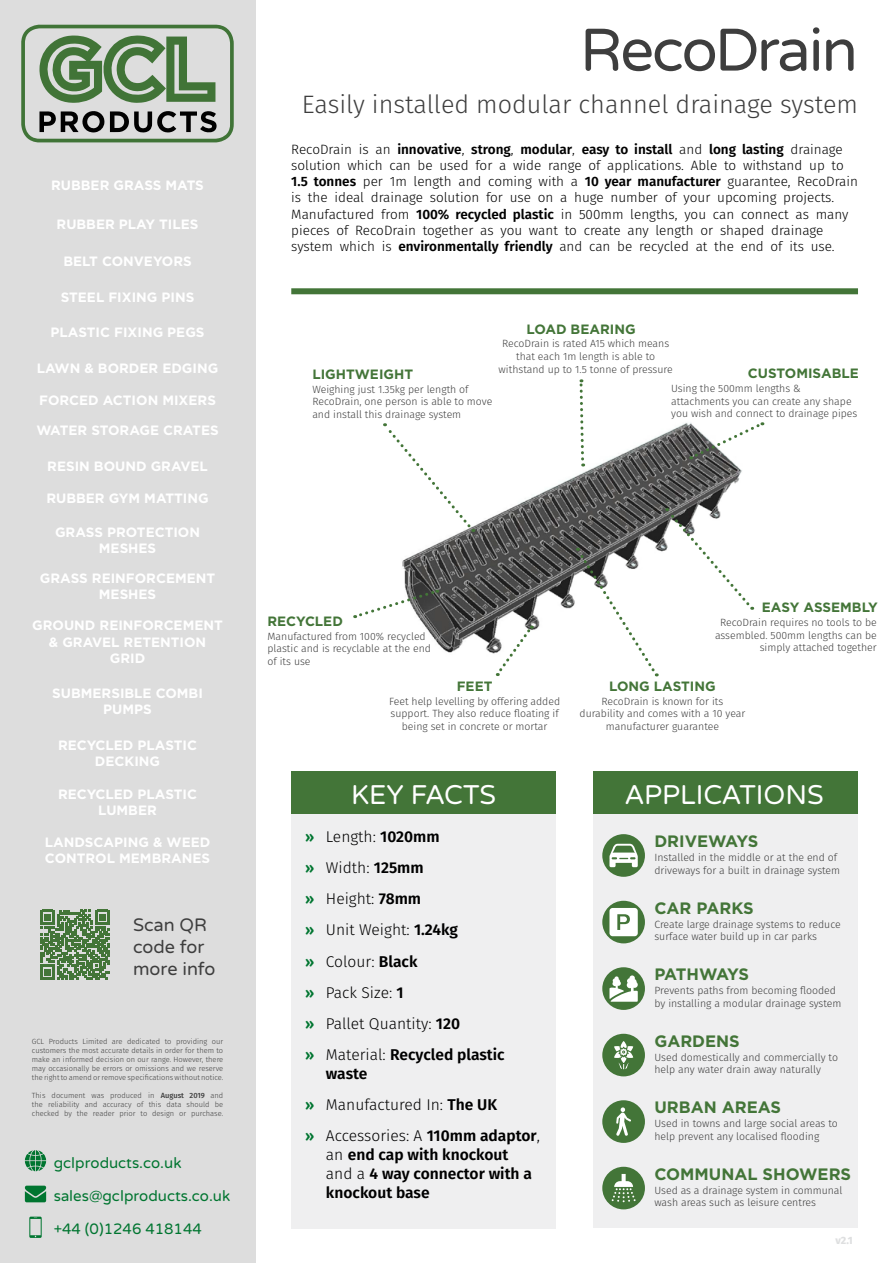
<style>
.page{position:relative;width:893px;height:1263px;background:#fff}
.page>*{position:absolute;margin:0;border:0;box-sizing:border-box;transform-origin:0 0}
.t1{font:60px "Varela Round";letter-spacing:-.04em;color:#3e3e3e}
.t2{font:27px "Varela Round";color:#fff}
.t3{font:300 25.2px "Fira Sans";color:#3e3e3e}
.t4{font:18px/21.6px "Varela Round";color:#3e3e3e}
.t5{font:700 16.5px "Gotham";color:#437538}
.t6{font:700 16.5px "Gotham";letter-spacing:-.07em;color:#437538}
.t7{font:300 15.6px/31.2px "Fira Sans";color:#000}
.t8{font:600 15.6px/18.8px "Fira Sans";color:#000}
.t9{font:15px "Varela Round";color:#007530}
.t10{font:300 13.5px/16.2px "Fira Sans";color:#000}
.t11{font:700 13.5px/16.2px "Gotham";color:#fff;text-align:center}
.t12{font:700 13.5px "Gotham";color:#437538}
.t13{font:300 10.5px/12.6px "Fira Sans";color:#3e3e3e}
.t14{font:800 10.5px "Fira Sans";color:#dedfe0}
.t15{font:300 7.5px/9px "Fira Sans";color:#3e3e3e;text-align:justify}
.s1{font-weight:500}
.s2{font-weight:600}
.s3{font-weight:600;font-size:15px;color:#007530}
.s4{font-weight:300}
</style>
<div class="page">
<div style="left:0;top:0;width:255px;height:1263px;background:#ddd"></div>
<svg style="left:21px;top:25px;width:213px;height:117px"></svg>
<svg style="left:25px;top:1150px;width:21px;height:21px"></svg>
<svg style="left:25px;top:1185px;width:21px;height:17px"></svg>
<svg style="left:29px;top:1216px;width:13px;height:22px"></svg>
<img style="left:402px;top:422px;width:340px;height:232px">
<svg style="left:691px;top:422px;width:72px;height:37px"></svg>
<svg style="left:383px;top:423px;width:91px;height:109px"></svg>
<svg style="left:578px;top:379px;width:8px;height:87px"></svg>
<div style="left:291px;top:288px;width:567px;height:6px;background:#437538"></div>
<svg style="left:664px;top:508px;width:89px;height:102px"></svg>
<svg style="left:355px;top:588px;width:83px;height:30px"></svg>
<svg style="left:496px;top:625px;width:38px;height:51px"></svg>
<svg style="left:575px;top:548px;width:82px;height:128px"></svg>
<div style="left:291px;top:771px;width:265px;height:457px;background:#efeff0"></div>
<div style="left:291px;top:771px;width:265px;height:42px;background:#437538"></div>
<div style="left:593px;top:813px;width:265px;height:415px;background:#efeff0"></div>
<div style="left:593px;top:771px;width:265px;height:42px;background:#437538"></div>
<div style="left:602px;top:834px;width:43px;height:43px;background:#437538;border-radius:50%"></div>
<svg style="left:609px;top:844px;width:29px;height:23px"></svg>
<div style="left:602px;top:901px;width:43px;height:42px;background:#437538;border-radius:50%"></div>
<svg style="left:609px;top:908px;width:29px;height:28px"></svg>
<div style="left:602px;top:967px;width:43px;height:43px;background:#437538;border-radius:50%"></div>
<svg style="left:609px;top:975px;width:29px;height:27px"></svg>
<div style="left:602px;top:1034px;width:43px;height:42px;background:#437538;border-radius:50%"></div>
<svg style="left:614px;top:1041px;width:19px;height:28px"></svg>
<div style="left:602px;top:1100px;width:43px;height:43px;background:#437538;border-radius:50%"></div>
<svg style="left:616px;top:1107px;width:15px;height:29px"></svg>
<div style="left:602px;top:1167px;width:43px;height:42px;background:#437538;border-radius:50%"></div>
<svg style="left:612px;top:1174px;width:24px;height:28px"></svg>
<svg style="left:40px;top:910px;width:70px;height:69px"></svg>
<p class="t11" style="left:51px;top:177px;width:154px">RUBBER GRASS MATS</p>
<p class="t11" style="left:57px;top:216px;width:143px">RUBBER PLAY TILES</p>
<p class="t11" style="left:63px;top:252px;width:130px">BELT CONVEYORS</p>
<p class="t11" style="left:61px;top:289px;width:135px">STEEL FIXING PINS</p>
<p class="t11" style="left:51px;top:324px;width:156px">PLASTIC FIXING PEGS</p>
<p class="t11" style="left:37px;top:360px;width:183px">LAWN &amp; BORDER EDGING</p>
<p class="t11" style="left:39px;top:392px;width:178px">FORCED ACTION MIXERS</p>
<p class="t11" style="left:36px;top:422px;width:184px">WATER STORAGE CRATES</p>
<p class="t11" style="left:47px;top:458px;width:162px">RESIN BOUND GRAVEL</p>
<p class="t11" style="left:46px;top:490px;width:164px">RUBBER GYM MATTING</p>
<p class="t11" style="left:55px;top:524px;width:147px">GRASS PROTECTION<br>MESHES</p>
<p class="t11" style="left:40px;top:569px;width:177px">GRASS REINFORCEMENT<br>MESHES</p>
<p class="t11" style="left:32px;top:617px;width:192px">GROUND REINFORCEMENT &amp; GRAVEL RETENTION<br>GRID</p>
<p class="t11" style="left:52px;top:684px;width:152px">SUBMERSIBLE COMBI<br>PUMPS</p>
<p class="t11" style="left:58px;top:736px;width:141px">RECYCLED PLASTIC<br>DECKING</p>
<p class="t11" style="left:58px;top:786px;width:141px">RECYCLED PLASTIC<br>LUMBER</p>
<p class="t11" style="left:45px;top:834px;width:167px;text-align:left">LANDSCAPING &amp; WEED<br>CONTROL MEMBRANES</p>
<h3 class="t4" style="left:133px;top:915px;width:84px">Scan QR code for more info</h3>
<p class="t15" style="left:32px;top:1036px;width:193px">GCL Products Limited are dedicated to providing our customers the most accurate details in order for them to make an informed decision on our range. However, there may occasionally be errors or omissions and we reserve the right to amend or remove specifications without notice.</p>
<p class="t15" style="left:32px;top:1090px;width:193px">This document was produced in <span class="s1">August 2019</span> and the reliability and accuracy of this data should be checked by the reader prior to design or purchase.</p>
<h3 class="t9" style="left:54px;top:1154px;width:129px">gclproducts.co.uk</h3>
<h3 class="t9" style="left:54px;top:1187px;width:178px">sales@gclproducts.co.uk</h3>
<h3 class="t9" style="left:54px;top:1220px;width:150px">+44 (0)1246 418144</h3>
<h1 class="t1" style="left:580px;top:16px;width:280px">RecoDrain</h1>
<h3 class="t3" style="left:302px;top:86px;width:558px">Easily installed modular channel drainage system</h3>
<p class="t10" style="left:291px;top:141px;width:568px">RecoDrain is an <span class="s2">innovative</span>, <span class="s2">strong</span>, <span class="s2">modular</span>, <span class="s2">easy to install</span> and <span class="s2">long lasting</span> drainage solution which can be used for a wide range of applications. Able to withstand up to <span class="s2">1.5 tonnes</span> per 1m length and coming with a <span class="s2">10 year manufacturer</span> guarantee, RecoDrain is the ideal drainage solution for use on a huge number of your upcoming projects.<br>Manufactured from <span class="s2">100% recycled plastic</span> in 500mm lengths, you can connect as many pieces of RecoDrain together as you want to create any length or shaped drainage system which is <span class="s2">environmentally friendly</span> and can be recycled at the end of its use.</p>
<p class="t12" style="left:312px;top:366px;width:102px">LIGHTWEIGHT</p>
<p class="t12" style="left:527px;top:321px;width:110px">LOAD BEARING</p>
<p class="t13" style="left:499px;top:337px;width:176px;text-align:center">RecoDrain is rated A15 which means that each 1m length is able to withstand up to 1.5 tonne of pressure</p>
<p class="t12" style="left:748px;top:366px;width:112px">CUSTOMISABLE</p>
<p class="t13" style="left:312px;top:383px;width:182px">Weighing just 1.35kg per length of<br>RecoDrain, one person is able to move and install this drainage system</p>
<p class="t13" style="left:671px;top:382px;width:188px">Using the 500mm lengths &amp; attachments you can create any shape you wish and connect to drainage pipes</p>
<p class="t12" style="left:762px;top:599px;width:117px">EASY ASSEMBLY</p>
<p class="t12" style="left:267px;top:613px;width:77px">RECYCLED</p>
<p class="t13" style="left:267px;top:630px;width:165px">Manufactured from 100% recycled plastic and is recyclable at the end of its use</p>
<p class="t13" style="left:715px;top:616px;width:163px;text-align:right">RecoDrain requires no tools to be assembled. 500mm lengths can be simply attached together</p>
<p class="t12" style="left:457px;top:678px;width:37px">FEET</p>
<p class="t12" style="left:609px;top:678px;width:108px">LONG LASTING</p>
<p class="t13" style="left:389px;top:695px;width:172px;text-align:center">Feet help levelling by offering added support. They also reduce floating if being set in concrete or mortar</p>
<p class="t13" style="left:579px;top:695px;width:167px;text-align:center">RecoDrain is known for its durability and comes with a 10 year manufacturer guarantee</p>
<h2 class="t2" style="left:351px;top:780px;width:147px">KEY FACTS</h2>
<h3 class="t7" style="left:305px;top:820px;width:201px"><span class="s3">»</span> Length: <span class="s2">1020mm<br></span><span class="s3">»</span> Width: <span class="s2">125mm<br></span><span class="s3">»</span> Height: <span class="s2">78mm<br></span><span class="s3">»</span> Unit Weight: <span class="s2">1.24kg<br></span><span class="s3">»</span> Colour: <span class="s2">Black<br></span><span class="s3">»</span> Pack Size: <span class="s2">1<br></span><span class="s3">»</span> Pallet Quantity: <span class="s2">120<br></span><span class="s3">»</span> Material: <span class="s2">Recycled plastic</span></h3>
<h3 class="t7" style="left:305px;top:1058px;width:236px;text-indent:21px"><span class="s2">waste<br></span><span class="s3">»</span> Manufactured In: <span class="s2">The UK<br></span><span class="s3">»</span> Accessories: A <span class="s2">110mm adaptor</span>,</h3>
<h3 class="t8" style="left:326px;top:1144px;width:208px"><span class="s4">an</span> end cap with knockout <span class="s4">and a</span> 4 way connector with a knockout base</h3>
<h2 class="t2" style="left:625px;top:780px;width:200px">APPLICATIONS</h2>
<h3 class="t5" style="left:654px;top:832px;width:105px">DRIVEWAYS</h3>
<p class="t13" style="left:654px;top:851px;width:187px">Installed in the middle or at the end of driveways for a built in drainage system</p>
<h3 class="t5" style="left:654px;top:898px;width:101px">CAR PARKS</h3>
<p class="t13" style="left:654px;top:917px;width:188px">Create large drainage systems to reduce surface water build up in car parks</p>
<h3 class="t6" style="left:654px;top:965px;width:96px">PATHWAYS</h3>
<p class="t13" style="left:654px;top:984px;width:189px">Prevents paths from becoming flooded by installing a modular drainage system</p>
<h3 class="t5" style="left:654px;top:1031px;width:87px">GARDENS</h3>
<p class="t13" style="left:654px;top:1050px;width:185px">Used domestically and commercially to help any water drain away naturally</p>
<h3 class="t5" style="left:654px;top:1098px;width:128px">URBAN AREAS</h3>
<p class="t13" style="left:654px;top:1117px;width:185px">Used in towns and large social areas to help prevent any localised flooding</p>
<h3 class="t5" style="left:654px;top:1164px;width:198px">COMMUNAL SHOWERS</h3>
<p class="t13" style="left:654px;top:1183px;width:189px">Used as a drainage system in communal wash areas such as leisure centres</p>
<p class="t14" style="left:835px;top:1231px;width:19px">v2.1</p>
</div>
